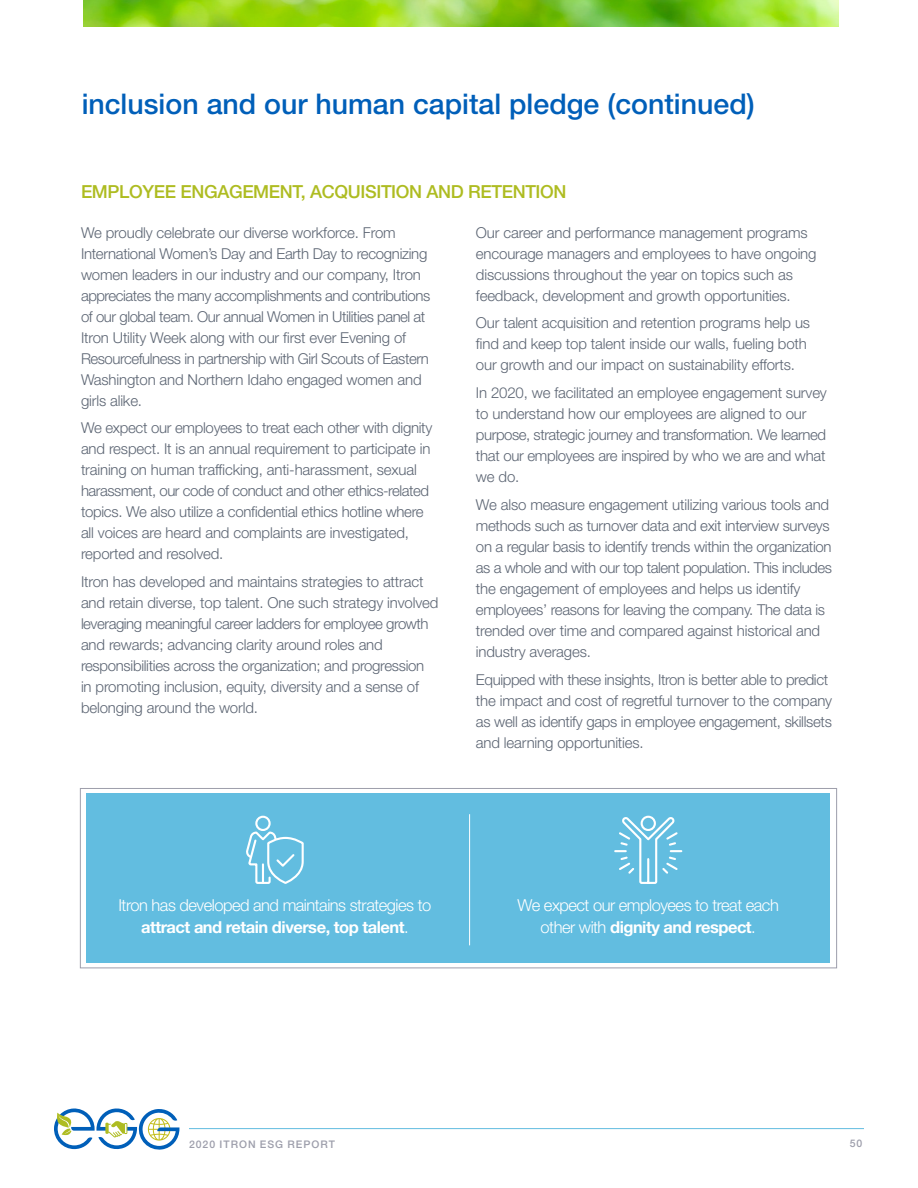
<style>
.page{position:relative;width:918px;height:1188px;background:#fff}
.page>*{position:absolute;margin:0;border:0;box-sizing:border-box;transform-origin:0 0}
.t1{font:500 28.5px "Helvetica Neue LT Std";color:#005fb9}
.t2{font:500 18px "Helvetica Neue LT Std";letter-spacing:-.02em;color:#aebc21}
.t3{font:300 16.5px/22.5px "Helvetica Neue LT Std";letter-spacing:-.03em;color:#fff;text-align:center}
.t4{font:300 15px/21px "Helvetica Neue LT Std";letter-spacing:-.01em;color:#5c6573}
.t5{font:500 10.5px "Helvetica Neue LT Std";letter-spacing:.095em;color:#9d9eab}
.s1{font-weight:700}
</style>
<div class="page">
<hr style="left:189px;top:1128px;width:675px;height:1px;background:#62bde0">
<svg style="left:54px;top:1108px;width:125px;height:42px"></svg>
<img style="left:83px;top:0;width:756px;height:27px">
<div style="left:80px;top:788px;width:757px;height:180px;border:1px solid #9d9eab"></div>
<div style="left:87px;top:793px;width:743px;height:170px;background:#62bde0"></div>
<hr style="left:469px;top:814px;width:1px;height:131px;background:#fff">
<svg style="left:246px;top:815px;width:58px;height:69px"></svg>
<svg style="left:614px;top:815px;width:69px;height:69px"></svg>
<div style="left:641px;top:816px;width:15px;height:15px;border:2px solid #fff;border-radius:50%"></div>
<h1 class="t1" style="left:82px;top:87px;width:675px">inclusion and our human capital pledge (continued)</h1>
<p class="t2" style="left:81px;top:181px;width:487px">EMPLOYEE ENGAGEMENT, ACQUISITION AND RETENTION</p>
<p class="t4" style="left:81px;top:221px;width:351px">We proudly celebrate our diverse workforce. From International Women’s Day and Earth Day to recognizing women leaders in our industry and our company, Itron appreciates the many accomplishments and contributions of our global team. Our annual Women in Utilities panel at Itron Utility Week along with our first ever Evening of Resourcefulness in partnership with Girl Scouts of Eastern Washington and Northern Idaho engaged women and girls alike.</p>
<p class="t4" style="left:81px;top:417px;width:353px">We expect our employees to treat each other with dignity and respect. It is an annual requirement to participate in training on human trafficking, anti-harassment, sexual harassment, our code of conduct and other ethics-related topics. We also utilize a confidential ethics hotline where all voices are heard and complaints are investigated, reported and resolved.</p>
<p class="t4" style="left:81px;top:571px;width:359px">Itron has developed and maintains strategies to attract and retain diverse, top talent. One such strategy involved leveraging meaningful career ladders for employee growth and rewards; advancing clarity around roles and responsibilities across the organization; and progression in promoting inclusion, equity, diversity and a sense of belonging around the world.</p>
<p class="t4" style="left:476px;top:221px;width:342px">Our career and performance management programs encourage managers and employees to have ongoing discussions throughout the year on topics such as feedback, development and growth opportunities.</p>
<p class="t4" style="left:476px;top:312px;width:336px">Our talent acquisition and retention programs help us find and keep top talent inside our walls, fueling both our growth and our impact on sustainability efforts.</p>
<p class="t4" style="left:476px;top:382px;width:352px">In 2020, we facilitated an employee engagement survey to understand how our employees are aligned to our purpose, strategic journey and transformation. We learned that our employees are inspired by who we are and what we do.</p>
<p class="t4" style="left:476px;top:494px;width:358px">We also measure engagement utilizing various tools and methods such as turnover data and exit interview surveys on a regular basis to identify trends within the organization as a whole and with our top talent population. This includes the engagement of employees and helps us identify employees’ reasons for leaving the company. The data is trended over time and compared against historical and industry averages.</p>
<p class="t4" style="left:476px;top:668px;width:358px">Equipped with these insights, Itron is better able to predict the impact and cost of regretful turnover to the company as well as identify gaps in employee engagement, skillsets and learning opportunities.</p>
<p class="t3" style="left:118px;top:893px;width:314px">Itron has developed and maintains strategies to <span class="s1">attract and retain diverse, top talent</span>.</p>
<p class="t3" style="left:518px;top:893px;width:263px">We expect our employees to treat each other with <span class="s1">dignity and respect</span>.</p>
<p class="t5" style="left:189px;top:1138px;width:148px">2020 ITRON ESG REPORT</p>
<p class="t5" style="left:850px;top:1137px;width:14px">50</p>
</div>
